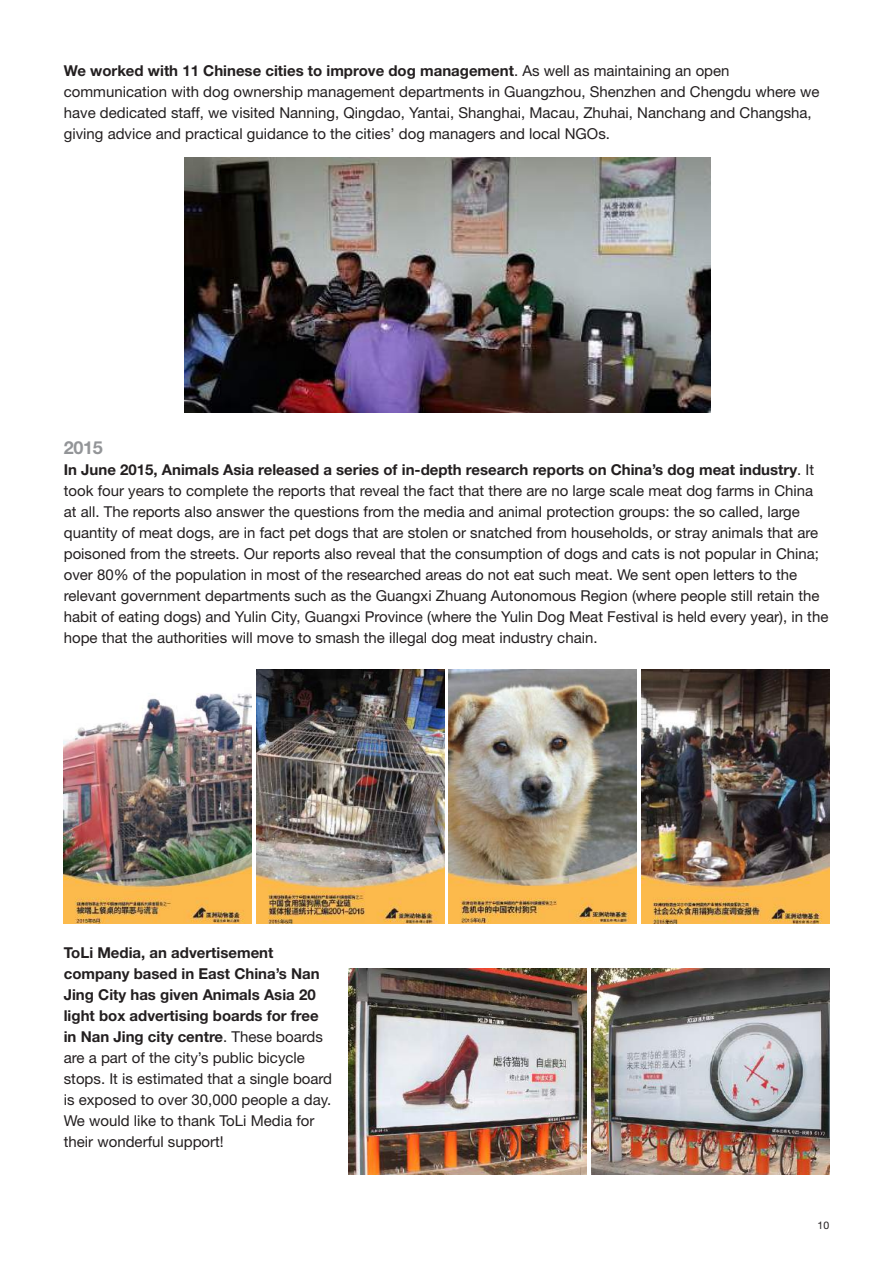
<style>
.page{position:relative;width:893px;height:1263px;background:#fff}
.page>*{position:absolute;margin:0;border:0;box-sizing:border-box;transform-origin:0 0}
.t1{font:700 18px "Helvetica Neue";color:#939598}
.t2{font:15px/21px "Helvetica Neue";color:#231f20}
.t3{font:10.5px "Helvetica Neue";color:#231f20}
.s1{font-weight:700}
</style>
<div class="page">
<img style="left:64px;top:693px;width:188px;height:231px">
<img style="left:256px;top:669px;width:188px;height:255px">
<img style="left:449px;top:669px;width:188px;height:255px">
<img style="left:641px;top:669px;width:188px;height:255px">
<img style="left:184px;top:157px;width:526px;height:256px">
<img style="left:349px;top:968px;width:237px;height:206px">
<img style="left:592px;top:968px;width:237px;height:206px">
<p class="t2" style="left:64px;top:60px;width:757px"><span class="s1">We worked with 11 Chinese cities to improve dog management</span>. As well as maintaining an open communication with dog ownership management departments in Guangzhou, Shenzhen and Chengdu where we have dedicated staff, we visited Nanning, Qingdao, Yantai, Shanghai, Macau, Zhuhai, Nanchang and Changsha, giving advice and practical guidance to the cities’ dog managers and local NGOs.</p>
<p class="t1" style="left:64px;top:436px;width:40px">2015</p>
<p class="t2" style="left:64px;top:459px;width:766px"><span class="s1">In June 2015, Animals Asia released a series of in-depth research reports on China’s dog meat industry</span>. It took four years to complete the reports that reveal the fact that there are no large scale meat dog farms in China at all. The reports also answer the questions from the media and animal protection groups: the so called, large quantity of meat dogs, are in fact pet dogs that are stolen or snatched from households, or stray animals that are poisoned from the streets. Our reports also reveal that the consumption of dogs and cats is not popular in China; over 80% of the population in most of the researched areas do not eat such meat. We sent open letters to the relevant government departments such as the Guangxi Zhuang Autonomous Region (where people still retain the habit of eating dogs) and Yulin City, Guangxi Province (where the Yulin Dog Meat Festival is held every year), in the hope that the authorities will move to smash the illegal dog meat industry chain.</p>
<p class="t2" style="left:64px;top:942px;width:270px"><span class="s1">ToLi Media, an advertisement company based in East China’s Nan Jing City has given Animals Asia 20 light box advertising boards for free in Nan Jing city centre</span>. These boards are a part of the city’s public bicycle stops. It is estimated that a single board is exposed to over 30,000 people a day.<br>We would like to thank ToLi Media for their wonderful support!</p>
<p class="t3" style="left:817px;top:1219px;width:13px">10</p>
</div>
